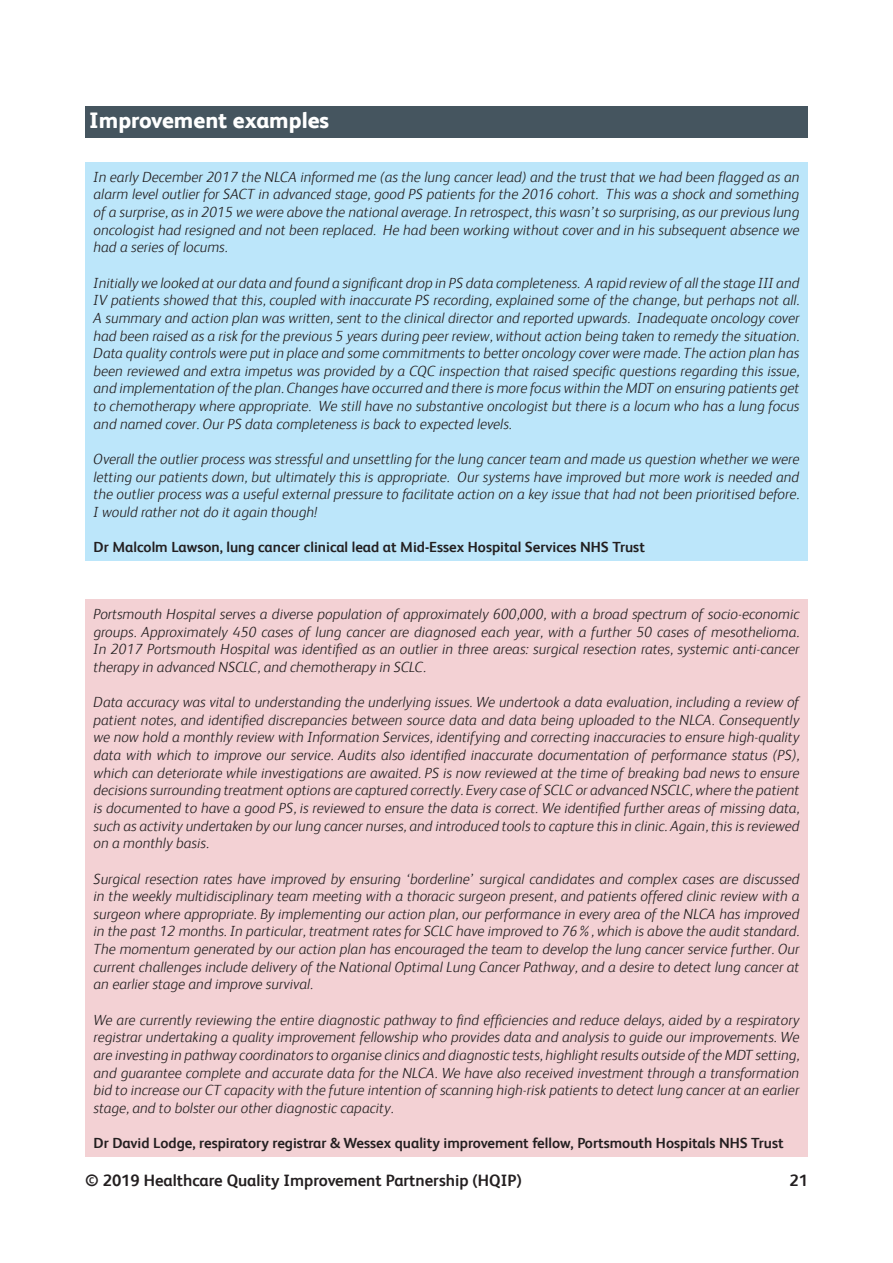
<style>
.page{position:relative;width:893px;height:1263px;background:#fff}
.page>*{position:absolute;margin:0;border:0;box-sizing:border-box;transform-origin:0 0}
.Heading1{font:800 22.5px "FS Albert";color:#fff}
.t1{font:700 16.5px "FS Albert";color:#231f20}
.Body-text{font:italic 300 14.7px/17.7px "FS Albert";color:#231f20;text-align:justify}
.Body-text-2{font:700 14.7px "FS Albert";color:#231f20}
</style>
<div class="page">
<div style="left:85px;top:162px;width:723px;height:399px;background:#bce6fa"></div>
<div style="left:85px;top:599px;width:723px;height:558px;background:#f3d1d4"></div>
<div style="left:85px;top:106px;width:723px;height:31px;background:#45555f"></div>
<p class="Heading1" style="left:89px;top:107px;width:241px">Improvement examples</p>
<p class="Body-text" style="left:94px;top:168px;width:707px">In early December 2017 the NLCA informed me (as the lung cancer lead) and the trust that we had been flagged as an alarm level outlier for SACT in advanced stage, good PS patients for the 2016 cohort. This was a shock and something of a surprise, as in 2015 we were above the national average. In retrospect, this wasn’t so surprising, as our previous lung oncologist had resigned and not been replaced. He had been working without cover and in his subsequent absence we had a series of locums.</p>
<p class="Body-text" style="left:94px;top:274px;width:707px">Initially we looked at our data and found a significant drop in PS data completeness. A rapid review of all the stage III and IV patients showed that this, coupled with inaccurate PS recording, explained some of the change, but perhaps not all.<br>A summary and action plan was written, sent to the clinical director and reported upwards. Inadequate oncology cover had been raised as a risk for the previous 5 years during peer review, without action being taken to remedy the situation.<br>Data quality controls were put in place and some commitments to better oncology cover were made. The action plan has been reviewed and extra impetus was provided by a CQC inspection that raised specific questions regarding this issue, and implementation of the plan. Changes have occurred and there is more focus within the MDT on ensuring patients get to chemotherapy where appropriate. We still have no substantive oncologist but there is a locum who has a lung focus and named cover. Our PS data completeness is back to expected levels.</p>
<p class="Body-text" style="left:94px;top:450px;width:707px">Overall the outlier process was stressful and unsettling for the lung cancer team and made us question whether we were letting our patients down, but ultimately this is appropriate. Our systems have improved but more work is needed and the outlier process was a useful external pressure to facilitate action on a key issue that had not been prioritised before.<br>I would rather not do it again though!</p>
<p class="Body-text-2" style="left:94px;top:539px;width:553px">Dr Malcolm Lawson, lung cancer clinical lead at Mid-Essex Hospital Services NHS Trust</p>
<p class="Body-text" style="left:94px;top:605px;width:707px">Portsmouth Hospital serves a diverse population of approximately 600,000, with a broad spectrum of socio-economic groups. Approximately 450 cases of lung cancer are diagnosed each year, with a further 50 cases of mesothelioma.<br>In 2017 Portsmouth Hospital was identified as an outlier in three areas: surgical resection rates, systemic anti-cancer therapy in advanced NSCLC, and chemotherapy in SCLC.</p>
<p class="Body-text" style="left:94px;top:693px;width:707px">Data accuracy was vital to understanding the underlying issues. We undertook a data evaluation, including a review of patient notes, and identified discrepancies between source data and data being uploaded to the NLCA. Consequently we now hold a monthly review with Information Services, identifying and correcting inaccuracies to ensure high-quality data with which to improve our service. Audits also identified inaccurate documentation of performance status (PS), which can deteriorate while investigations are awaited. PS is now reviewed at the time of breaking bad news to ensure decisions surrounding treatment options are captured correctly. Every case of SCLC or advanced NSCLC, where the patient is documented to have a good PS, is reviewed to ensure the data is correct. We identified further areas of missing data, such as activity undertaken by our lung cancer nurses, and introduced tools to capture this in clinic. Again, this is reviewed on a monthly basis.</p>
<p class="Body-text" style="left:94px;top:870px;width:707px">Surgical resection rates have improved by ensuring ‘borderline’ surgical candidates and complex cases are discussed in the weekly multidisciplinary team meeting with a thoracic surgeon present, and patients offered clinic review with a surgeon where appropriate. By implementing our action plan, our performance in every area of the NLCA has improved in the past 12 months. In particular, treatment rates for SCLC have improved to 76%, which is above the audit standard.<br>The momentum generated by our action plan has encouraged the team to develop the lung cancer service further. Our current challenges include delivery of the National Optimal Lung Cancer Pathway, and a desire to detect lung cancer at an earlier stage and improve survival.</p>
<p class="Body-text" style="left:94px;top:1011px;width:707px">We are currently reviewing the entire diagnostic pathway to find efficiencies and reduce delays, aided by a respiratory registrar undertaking a quality improvement fellowship who provides data and analysis to guide our improvements. We are investing in pathway coordinators to organise clinics and diagnostic tests, highlight results outside of the MDT setting, and guarantee complete and accurate data for the NLCA. We have also received investment through a transformation bid to increase our CT capacity with the future intention of scanning high-risk patients to detect lung cancer at an earlier stage, and to bolster our other diagnostic capacity.</p>
<p class="Body-text-2" style="left:94px;top:1134px;width:692px">Dr David Lodge, respiratory registrar &amp; Wessex quality improvement fellow, Portsmouth Hospitals NHS Trust</p>
<p class="t1" style="left:85px;top:1171px;width:438px">© 2019 Healthcare Quality Improvement Partnership (HQIP)</p>
<p class="t1" style="left:789px;top:1171px;width:20px">21</p>
</div>
